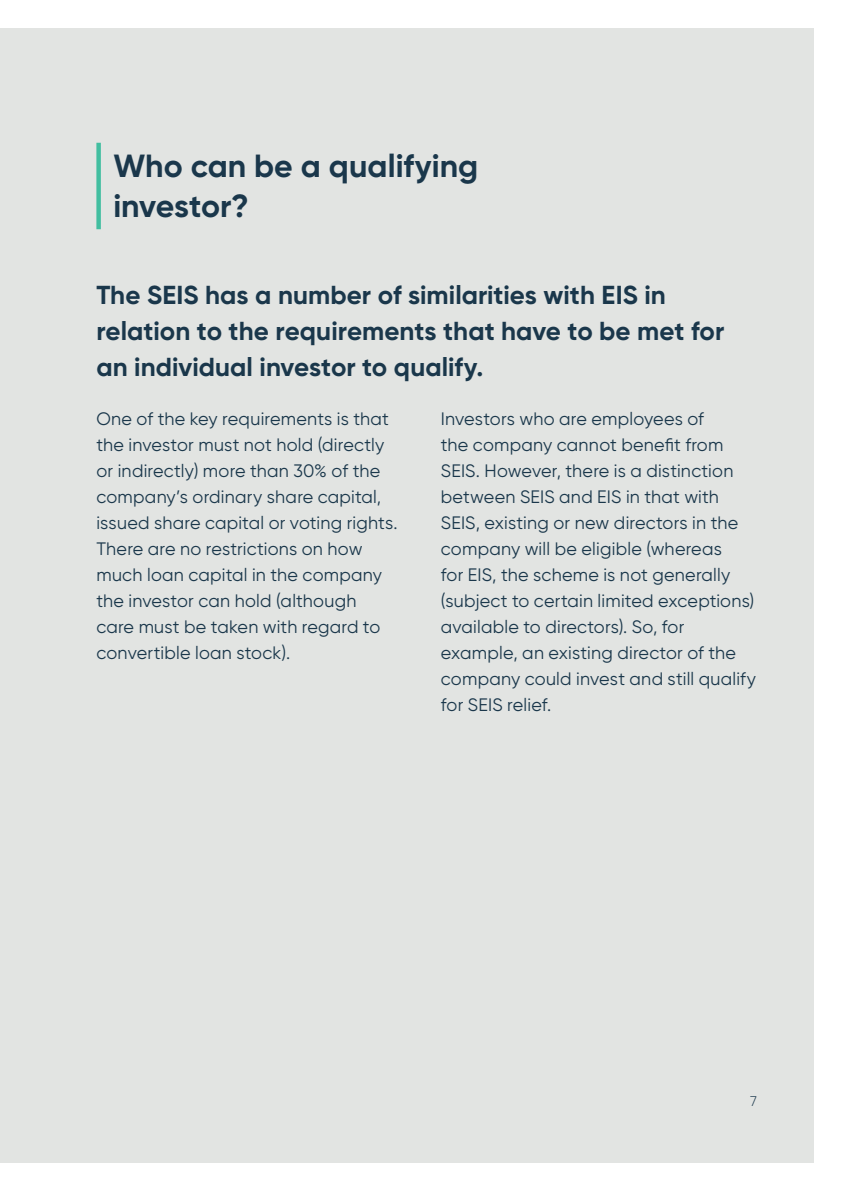
<style>
.page{position:relative;width:842px;height:1191px;background:#fff}
.page>*{position:absolute;margin:0;border:0;box-sizing:border-box;transform-origin:0 0}
.Heading_1{font:700 32px/40px "Gilroy";color:#1a374b}
.Intro_paragraph{font:700 26px/36px "Gilroy";color:#1a374b}
.Body_copy{font:18px/26px "Gilroy";letter-spacing:.015em;color:#1a374b}
.t1{font:300 14px "Gilroy";color:#1a374b}
</style>
<div class="page">
<div style="left:0;top:28px;width:814px;height:1134px;background:#e2e4e2"></div>
<div style="left:96px;top:143px;width:5px;height:86px;background:#42bea0"></div>
<p class="Heading_1" style="left:113px;top:146px;width:366px">Who can be a qualifying investor?</p>
<p class="Intro_paragraph" style="left:96px;top:277px;width:629px">The SEIS has a number of similarities with EIS in relation to the requirements that have to be met for an individual investor to qualify.</p>
<p class="Body_copy" style="left:96px;top:405px;width:303px">One of the key requirements is that the investor must not hold (directly or indirectly) more than 30% of the company’s ordinary share capital, issued share capital or voting rights.<br>There are no restrictions on how much loan capital in the company the investor can hold (although care must be taken with regard to convertible loan stock).</p>
<p class="Body_copy" style="left:441px;top:405px;width:317px">Investors who are employees of<br>the company cannot benefit from SEIS. However, there is a distinction between SEIS and EIS in that with SEIS, existing or new directors in the company will be eligible (whereas<br>for EIS, the scheme is not generally (subject to certain limited exceptions) available to directors). So, for example, an existing director of the company could invest and still qualify for SEIS relief.</p>
<p class="t1" style="left:750px;top:1092px;width:8px">7</p>
</div>
